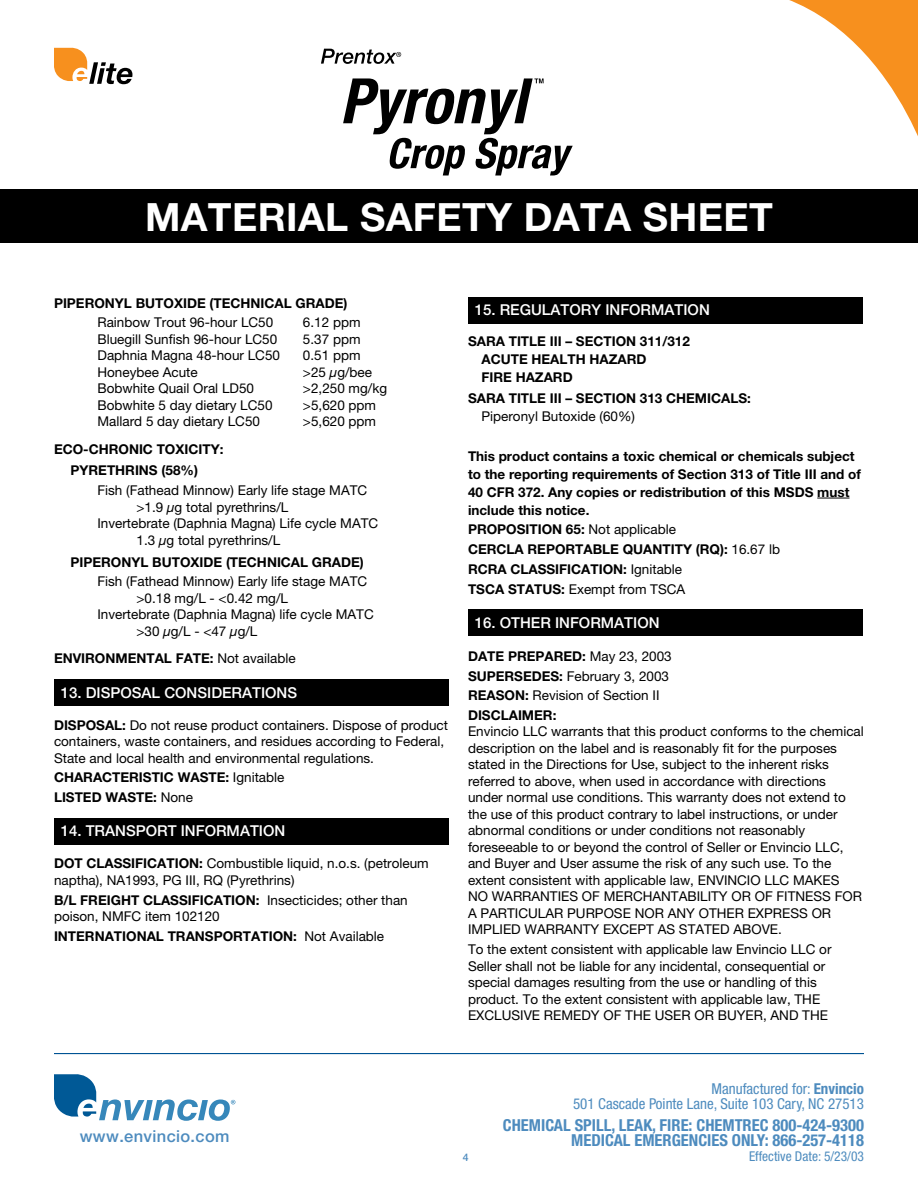
<style>
.page{position:relative;width:918px;height:1188px;background:#fff}
.page>*{position:absolute;margin:0;border:0;box-sizing:border-box;transform-origin:0 0}
.t1{font:700 39px "Helvetica Neue";letter-spacing:.01em;color:#fff}
.t2{font:700 condensed 16.5px/15px "Helvetica Neue";color:#4d8bbe;text-align:right}
.t3{font:500 16.5px "Helvetica Neue";letter-spacing:.02em;color:#4d8bbe}
.t4{font:500 15px "Helvetica Neue";color:#fff}
.t5{font:condensed 15px/15px "Helvetica Neue";color:#4d8bbe;text-align:right}
.t6{font:13.5px/16.5px "Helvetica Neue";color:#000}
.t7{font:700 13.5px/18px "Helvetica Neue";color:#000}
.t8{font:condensed 13.5px "Helvetica Neue";color:#4d8bbe}
.t9{font:500 10.5px "Helvetica Neue";color:#4d8bbe}
.s1{font-style:italic}
.s2{font-weight:700}
.s3{font-weight:400}
</style>
<div class="page">
<svg style="left:54px;top:1074px;width:181px;height:47px"></svg>
<hr style="left:54px;top:1053px;width:810px;height:1px;background:#005394">
<svg style="left:789px;top:0;width:129px;height:136px"></svg>
<svg style="left:321px;top:49px;width:80px;height:15px"></svg>
<svg style="left:343px;top:78px;width:230px;height:98px"></svg>
<div style="left:0;top:189px;width:918px;height:54px;background:#000"></div>
<svg style="left:54px;top:48px;width:78px;height:36px"></svg>
<div style="left:54px;top:679px;width:394px;height:27px;background:#000"></div>
<div style="left:54px;top:818px;width:394px;height:26px;background:#000"></div>
<hr style="left:817px;top:498px;width:33px;height:1px;background:#000">
<div style="left:468px;top:297px;width:394px;height:26px;background:#000"></div>
<div style="left:468px;top:610px;width:394px;height:26px;background:#000"></div>
<h1 class="t1" style="left:145px;top:193px;width:629px">MATERIAL SAFETY DATA SHEET</h1>
<p class="t7" style="left:54px;top:293px;width:18px">PIPER</p>
<p class="t7" style="left:94px;top:293px;width:21px">ONYL</p>
<p class="t7" style="left:136px;top:293px;width:56px">BUTOXIDE</p>
<p class="t7" style="left:210px;top:293px;width:107px">(TECHNICAL GRADE</p>
<p class="t7" style="left:343px;top:293px;width:5px">)</p>
<p class="t6" style="left:97px;top:314px;width:177px">Rainbow Trout 96-hour LC50</p>
<p class="t6" style="left:303px;top:314px;width:59px">6.12 ppm</p>
<p class="t6" style="left:97px;top:331px;width:181px">Bluegill Sunfish 96-hour LC50</p>
<p class="t6" style="left:303px;top:331px;width:59px">5.37 ppm</p>
<p class="t6" style="left:97px;top:347px;width:184px">Daphnia Magna 48-hour LC50</p>
<p class="t6" style="left:303px;top:347px;width:59px">0.51 ppm</p>
<p class="t6" style="left:97px;top:364px;width:102px">Honeybee Acute</p>
<p class="t6" style="left:303px;top:364px;width:71px">&gt;25 <span class="s1">μ</span>g/bee</p>
<p class="t6" style="left:97px;top:380px;width:158px">Bobwhite Quail Oral LD50</p>
<p class="t6" style="left:303px;top:380px;width:86px">&gt;2,250 mg/kg</p>
<p class="t6" style="left:97px;top:397px;width:177px">Bobwhite 5 day dietary LC50</p>
<p class="t6" style="left:303px;top:397px;width:75px">&gt;5,620 ppm</p>
<p class="t6" style="left:97px;top:413px;width:164px">Mallard 5 day dietary LC50</p>
<p class="t6" style="left:303px;top:413px;width:75px">&gt;5,620 ppm</p>
<p class="t7" style="left:70px;top:438px;width:154px;line-height:21.9px;text-indent:-16px">ECO-CHRONIC TOXICITY:<br>PYRETHRINS</p>
<p class="t7" style="left:162px;top:461px;width:38px">(58%)</p>
<p class="t6" style="left:97px;top:482px;width:271px">Fish (Fathead Minnow) Early life stage MATC</p>
<p class="t6" style="left:136px;top:498px;width:153px">&gt;1.9 <span class="s1">μ</span>g total pyrethrins/L</p>
<p class="t6" style="left:97px;top:515px;width:282px">Invertebrate (Daphnia Magna) Life cycle MATC</p>
<p class="t6" style="left:136px;top:531px;width:145px">1.3 <span class="s1">μ</span>g total pyrethrins/L</p>
<p class="t7" style="left:70px;top:552px;width:18px">PIPER</p>
<p class="t7" style="left:111px;top:552px;width:21px">ONYL</p>
<p class="t7" style="left:152px;top:552px;width:56px">BUTOXIDE</p>
<p class="t7" style="left:226px;top:552px;width:107px">(TECHNICAL GRADE</p>
<p class="t7" style="left:360px;top:552px;width:5px">)</p>
<p class="t6" style="left:97px;top:573px;width:271px">Fish (Fathead Minnow) Early life stage MATC</p>
<p class="t6" style="left:136px;top:590px;width:153px">&gt;0.18 mg/L - &lt;0.42 mg/L</p>
<p class="t6" style="left:97px;top:606px;width:278px">Invertebrate (Daphnia Magna) life cycle MATC</p>
<p class="t6" style="left:136px;top:623px;width:123px">&gt;30 <span class="s1">μ</span>g/L - &lt;47 <span class="s1">μ</span>g/L</p>
<p class="t7" style="left:54px;top:649px;width:62px">ENVIRONMENTAL</p>
<p class="t7" style="left:176px;top:649px;width:18px">FATE</p>
<p class="t6" style="left:210px;top:650px;width:87px"><span class="s2">:</span> Not available</p>
<p class="t4" style="left:61px;top:683px;width:116px">13. DISPOSAL CONS</p>
<p class="t4" style="left:207px;top:683px;width:15px">IDER</p>
<p class="t4" style="left:242px;top:683px;width:35px">ATIONS</p>
<p class="t7" style="left:54px;top:715px;width:52px">DISPOSAL</p>
<p class="t6" style="left:54px;top:716px;width:396px;text-indent:68px"><span class="s2">:</span> Do not reuse product containers. Dispose of product containers, waste containers, and residues according to Federal,<br>State and local health and environmental regulations.</p>
<p class="t7" style="left:54px;top:768px;width:11px">CHARA</p>
<p class="t7" style="left:102px;top:768px;width:19px">CTERISTI</p>
<p class="t7" style="left:164px;top:768px;width:37px">C WASTE</p>
<p class="t6" style="left:225px;top:769px;width:61px"><span class="s2">:</span> Ignitable</p>
<p class="t7" style="left:54px;top:788px;width:17px">LISTED</p>
<p class="t7" style="left:106px;top:788px;width:23px">WASTE</p>
<p class="t6" style="left:153px;top:789px;width:41px"><span class="s2">:</span> None</p>
<p class="t4" style="left:61px;top:822px;width:97px">14. TRANSPORT</p>
<p class="t4" style="left:181px;top:822px;width:16px">INFORM</p>
<p class="t4" style="left:240px;top:822px;width:35px">ATION</p>
<p class="t7" style="left:54px;top:854px;width:41px">DOT CLASSIFI</p>
<p class="t6" style="left:54px;top:855px;width:376px;text-indent:93px"><span class="s2">CATION:</span> Combustible liquid, n.o.s. (petroleum naptha), NA1993, PG III, RQ (Pyrethrins)</p>
<p class="t7" style="left:54px;top:891px;width:98px">B/L FREIGHT CLASSIFI</p>
<p class="t6" style="left:54px;top:891px;width:355px;text-indent:150px"><span class="s2">CATION:</span> Insecticides; other than poison, NMFC item 102120</p>
<p class="t7" style="left:54px;top:927px;width:14px">INTERNATI</p>
<p class="t7" style="left:126px;top:927px;width:21px">ONAL</p>
<p class="t7" style="left:168px;top:927px;width:19px">TRANSP</p>
<p class="t7" style="left:223px;top:927px;width:20px">ORTATI</p>
<p class="t6" style="left:273px;top:928px;width:113px"><span class="s2">ON:</span> Not Available</p>
<p class="t4" style="left:475px;top:301px;width:37px">15. REGU</p>
<p class="t4" style="left:542px;top:301px;width:30px">LATORY</p>
<p class="t4" style="left:605px;top:301px;width:16px">INFORM</p>
<p class="t4" style="left:665px;top:301px;width:35px">ATION</p>
<p class="t7" style="left:468px;top:332px;width:57px">SARA TITLE</p>
<p class="t7" style="left:482px;top:332px;width:210px;text-indent:68px">III – SECTION 311/312<br>ACUTE HEALTH</p>
<p class="t7" style="left:590px;top:350px;width:39px">HAZARD</p>
<p class="t7" style="left:468px;top:366px;width:87px;line-height:21.3px;text-indent:48px">HAZARD<br>SARA TITLE</p>
<p class="t7" style="left:482px;top:368px;width:9px">FIRE</p>
<p class="t7" style="left:550px;top:389px;width:136px">III – SECTION 313 CHEMI</p>
<p class="t7" style="left:711px;top:389px;width:20px">CALS</p>
<p class="t7" style="left:747px;top:389px;width:5px">:</p>
<p class="t6" style="left:482px;top:408px;width:155px">Piperonyl Butoxide (60%)</p>
<p class="t7" style="left:468px;top:447px;width:394px">THIS PRODUCT CONTAINS A TOXIC CHEMICAL OR CHEMICALS SUBJECT TO THE REPORTING REQUIREMENTS OF SECTION 313 OF TITLE III AND OF 40 CFR 372. ANY COPIES OR REDISTRIBUTION OF THIS MSDS MUST INCLUDE THIS NOTICE.</p>
<p class="t7" style="left:468px;top:520px;width:56px">PROPOSITI</p>
<p class="t7" style="left:468px;top:519px;width:210px;line-height:19.8px;text-indent:74px">ON 65: <span class="s3">Not applicable<br></span>CERCLA REPORTA</p>
<p class="t7" style="left:593px;top:540px;width:60px">BLE QUANTITY</p>
<p class="t6" style="left:696px;top:541px;width:86px"><span class="s2">(RQ):</span> 16.67 lb</p>
<p class="t7" style="left:468px;top:560px;width:51px">RCRA CLASSIFI</p>
<p class="t6" style="left:571px;top:561px;width:112px"><span class="s2">CATION:</span> Ignitable</p>
<p class="t7" style="left:468px;top:579px;width:59px">TSCA STAT</p>
<p class="t6" style="left:543px;top:580px;width:144px"><span class="s2">US:</span> Exempt from TSCA</p>
<p class="t4" style="left:475px;top:614px;width:186px">16. Other Information</p>
<p class="t7" style="left:468px;top:647px;width:20px">DATE</p>
<p class="t7" style="left:508px;top:647px;width:20px">PREPARED</p>
<p class="t6" style="left:582px;top:648px;width:91px"><span class="s2">:</span> May 23, 2003</p>
<p class="t7" style="left:468px;top:666px;width:29px">SUPERSEDES</p>
<p class="t6" style="left:559px;top:667px;width:111px"><span class="s2">:</span> February 3, 2003</p>
<p class="t7" style="left:468px;top:686px;width:20px">REAS</p>
<p class="t6" style="left:468px;top:685px;width:193px;line-height:19.8px;text-indent:37px"><span class="s2">ON:</span> Revision of Section II<br><span class="s2">DISCLAIMER:</span></p>
<p class="t6" style="left:468px;top:723px;width:397px">Envincio LLC warrants that this product conforms to the chemical description on the label and is reasonably fit for the purposes stated in the Directions for Use, subject to the inherent risks referred to above, when used in accordance with directions under normal use conditions. This warranty does not extend to the use of this product contrary to label instructions, or under abnormal conditions or under conditions not reasonably foreseeable to or beyond the control of Seller or Envincio LLC, and Buyer and User assume the risk of any such use. To the extent consistent with applicable law, ENVINCIO LLC MAKES<br>NO WARRANTIES OF MERCHANTABILITY OR OF FITNESS FOR A PARTICULAR PURPOSE NOR ANY OTHER EXPRESS OR IMPLIED WARRANTY EXCEPT AS STATED ABOVE.</p>
<p class="t6" style="left:468px;top:941px;width:365px">To the extent consistent with applicable law Envincio LLC or Seller shall not be liable for any incidental, consequential or special damages resulting from the use or handling of this product. To the extent consistent with applicable law, THE EXCLUSIVE REMEDY OF THE USER OR BUYER, AND THE</p>
<p class="t3" style="left:80px;top:1126px;width:151px">www.envincio.com</p>
<p class="t5" style="left:573px;top:1081px;width:292px">Manufactured for: <span class="s2">ENVINCIO<br></span>501 Cascade Pointe Lane, Suite 103 Cary, NC 27513</p>
<p class="t2" style="left:503px;top:1117px;width:363px">CHEMICAL SPILL, LEAK, FIRE: CHEMTREC 800-424-9300<br>MEDICAL EMERGENCIES ONLY: 866-257-4118</p>
<p class="t9" style="left:463px;top:1151px;width:7px">4</p>
<p class="t8" style="left:749px;top:1148px;width:116px">Effective Date: 5/23/03</p>
</div>
